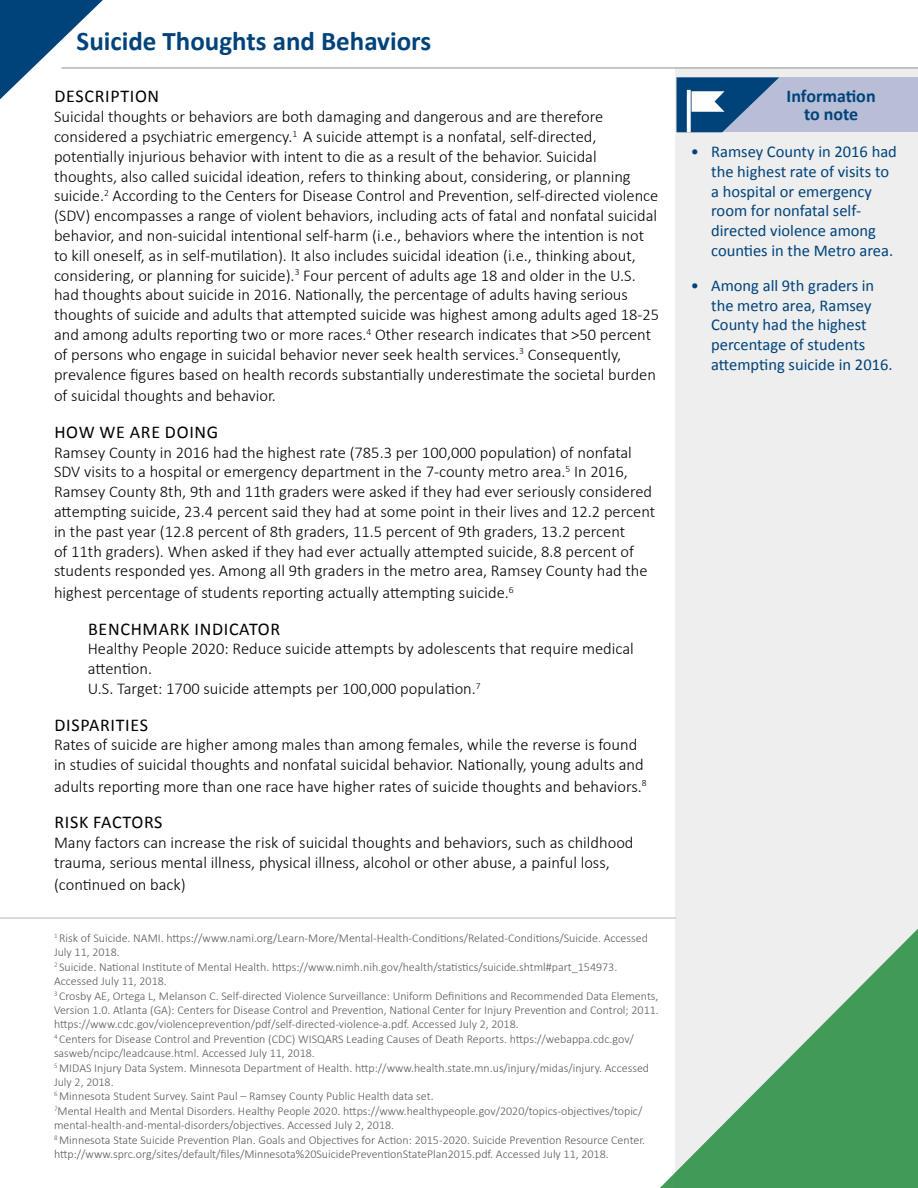
<style>
.page{position:relative;width:918px;height:1188px;background:#fff}
.page>*{position:absolute;margin:0;border:0;box-sizing:border-box;transform-origin:0 0}
.Page_Title{font:700 27px "Calibri";color:#00437b}
.Indented_Subheader{font:18px "Calibri";letter-spacing:.04em;color:#000}
.Callout_Header{font:700 18px/18px "Calibri";color:#00437b;text-align:center}
.Body_copy{font:300 16.5px/19.8px "Calibri";color:#000}
.t1{font:16.5px/19.8px "Calibri";color:#00437b}
.Indented_Body_Copy{font:300 16.5px/19.8px "Calibri";color:#000}
.footnotes{font:300 12px/14.4px "Calibri";color:#58595b}
</style>
<div class="page">
<div style="left:676px;top:68px;width:242px;height:1120px;background:#eee"></div>
<svg style="left:0;top:0;width:103px;height:99px"></svg>
<hr style="left:0;top:918px;width:676px;height:1px;background:#b1b4b6">
<hr style="left:62px;top:67px;width:856px;height:2px;background:#b1b4b6">
<svg style="left:634px;top:889px;width:284px;height:299px"></svg>
<div style="left:677px;top:77px;width:241px;height:55px;background:#b7bed5"></div>
<svg style="left:677px;top:77px;width:102px;height:55px"></svg>
<h3 class="Page_Title" style="left:77px;top:24px;width:356px">Suicide Thoughts and Behaviors</h3>
<h4 class="Indented_Subheader" style="left:54px;top:85px;width:106px">DESCRIPTION</h4>
<p class="Body_copy" style="left:54px;top:107px;width:607px">Suicidal thoughts or behaviors are both damaging and dangerous and are therefore considered a psychiatric emergency.<sup>1</sup> A suicide attempt is a nonfatal, self-directed, potentially injurious behavior with intent to die as a result of the behavior. Suicidal thoughts, also called suicidal ideation, refers to thinking about, considering, or planning suicide.<sup>2</sup> According to the Centers for Disease Control and Prevention, self-directed violence (SDV) encompasses a range of violent behaviors, including acts of fatal and nonfatal suicidal behavior, and non-suicidal intentional self-harm (i.e., behaviors where the intention is not to kill oneself, as in self-mutilation). It also includes suicidal ideation (i.e., thinking about, considering, or planning for suicide).<sup>3</sup> Four percent of adults age 18 and older in the U.S. had thoughts about suicide in 2016. Nationally, the percentage of adults having serious thoughts of suicide and adults that attempted suicide was highest among adults aged 18-25 and among adults reporting two or more races.<sup>4</sup> Other research indicates that &gt;50 percent of persons who engage in suicidal behavior never seek health services.<sup>3</sup> Consequently, prevalence figures based on health records substantially underestimate the societal burden</p>
<p class="Body_copy" style="left:54px;top:386px;width:223px">of suicidal thoughts and behavior.</p>
<h4 class="Indented_Subheader" style="left:54px;top:421px;width:165px">HOW WE ARE DOING</h4>
<p class="Body_copy" style="left:54px;top:442px;width:603px">Ramsey County in 2016 had the highest rate (785.3 per 100,000 population) of nonfatal SDV visits to a hospital or emergency department in the 7-county metro area.<sup>5</sup> In 2016, Ramsey County 8th, 9th and 11th graders were asked if they had ever seriously considered attempting suicide, 23.4 percent said they had at some point in their lives and 12.2 percent in the past year (12.8 percent of 8th graders, 11.5 percent of 9th graders, 13.2 percent<br>of 11th graders). When asked if they had ever actually attempted suicide, 8.8 percent of students responded yes. Among all 9th graders in the metro area, Ramsey County had the</p>
<p class="Body_copy" style="left:54px;top:583px;width:461px">highest percentage of students reporting actually attempting suicide.<sup>6</sup></p>
<h4 class="Indented_Subheader" style="left:88px;top:617px;width:194px">BENCHMARK INDICATOR</h4>
<p class="Indented_Body_Copy" style="left:88px;top:639px;width:548px">Healthy People 2020: Reduce suicide attempts by adolescents that require medical attention.</p>
<p class="Indented_Body_Copy" style="left:88px;top:679px;width:395px">U.S. Target: 1700 suicide attempts per 100,000 population.<sup>7</sup></p>
<h4 class="Indented_Subheader" style="left:54px;top:713px;width:95px">DISPARITIES</h4>
<p class="Body_copy" style="left:54px;top:735px;width:591px">Rates of suicide are higher among males than among females, while the reverse is found in studies of suicidal thoughts and nonfatal suicidal behavior. Nationally, young adults and</p>
<p class="Body_copy" style="left:54px;top:776px;width:594px">adults reporting more than one race have higher rates of suicide thoughts and behaviors.<sup>8</sup></p>
<h4 class="Indented_Subheader" style="left:54px;top:811px;width:110px">RISK FACTORS</h4>
<p class="Body_copy" style="left:54px;top:833px;width:581px">Many factors can increase the risk of suicidal thoughts and behaviors, such as childhood trauma, serious mental illness, physical illness, alcohol or other abuse, a painful loss,</p>
<p class="Body_copy" style="left:54px;top:874px;width:133px">(continued on back)</p>
<h6 class="footnotes" style="left:54px;top:931px;width:596px"><sup>1</sup> Risk of Suicide. NAMI. https://www.nami.org/Learn-More/Mental-Health-Conditions/Related-Conditions/Suicide. Accessed<br>July 11, 2018.</h6>
<h6 class="footnotes" style="left:54px;top:959px;width:565px"><sup>2</sup> Suicide. National Institute of Mental Health. https://www.nimh.nih.gov/health/statistics/suicide.shtml#part_154973.<br>Accessed July 11, 2018.</h6>
<h6 class="footnotes" style="left:54px;top:988px;width:606px;text-align:justify"><sup>3</sup> Crosby AE, Ortega L, Melanson C. Self-directed Violence Surveillance: Uniform Definitions and Recommended Data Elements, Version 1.0. Atlanta (GA): Centers for Disease Control and Prevention, National Center for Injury Prevention and Control; 2011. https://www.cdc.gov/violenceprevention/pdf/self-directed-violence-a.pdf. Accessed July 2, 2018.</h6>
<h6 class="footnotes" style="left:54px;top:1031px;width:581px"><sup>4</sup> Centers for Disease Control and Prevention (CDC) WISQARS Leading Causes of Death Reports. https://webappa.cdc.gov/ sasweb/ncipc/leadcause.html. Accessed July 11, 2018.</h6>
<h6 class="footnotes" style="left:54px;top:1060px;width:597px"><sup>5</sup> MIDAS Injury Data System. Minnesota Department of Health. http://www.health.state.mn.us/injury/midas/injury. Accessed<br>July 2, 2018.</h6>
<h6 class="footnotes" style="left:54px;top:1089px;width:381px"><sup>6</sup> Minnesota Student Survey. Saint Paul – Ramsey County Public Health data set.</h6>
<h6 class="footnotes" style="left:54px;top:1103px;width:590px"><sup>7</sup>Mental Health and Mental Disorders. Healthy People 2020. https://www.healthypeople.gov/2020/topics-objectives/topic/ mental-health-and-mental-disorders/objectives. Accessed July 2, 2018.</h6>
<h6 class="footnotes" style="left:54px;top:1132px;width:593px"><sup>8</sup> Minnesota State Suicide Prevention Plan. Goals and Objectives for Action: 2015-2020. Suicide Prevention Resource Center. http://www.sprc.org/sites/default/files/Minnesota%20SuicidePreventionStatePlan2015.pdf. Accessed July 11, 2018.</h6>
<h5 class="Callout_Header" style="left:787px;top:87px;width:91px">Information to note</h5>
<p class="t1" style="left:711px;top:142px;width:187px;text-indent:-20px">• Ramsey County in 2016 had the highest rate of visits to a hospital or emergency room for nonfatal self&shy;directed violence among counties in the Metro area.</p>
<p class="t1" style="left:711px;top:275px;width:183px;text-indent:-20px">• Among all 9th graders in the metro area, Ramsey<br>County had the highest percentage of students attempting suicide in 2016.</p>
</div>
